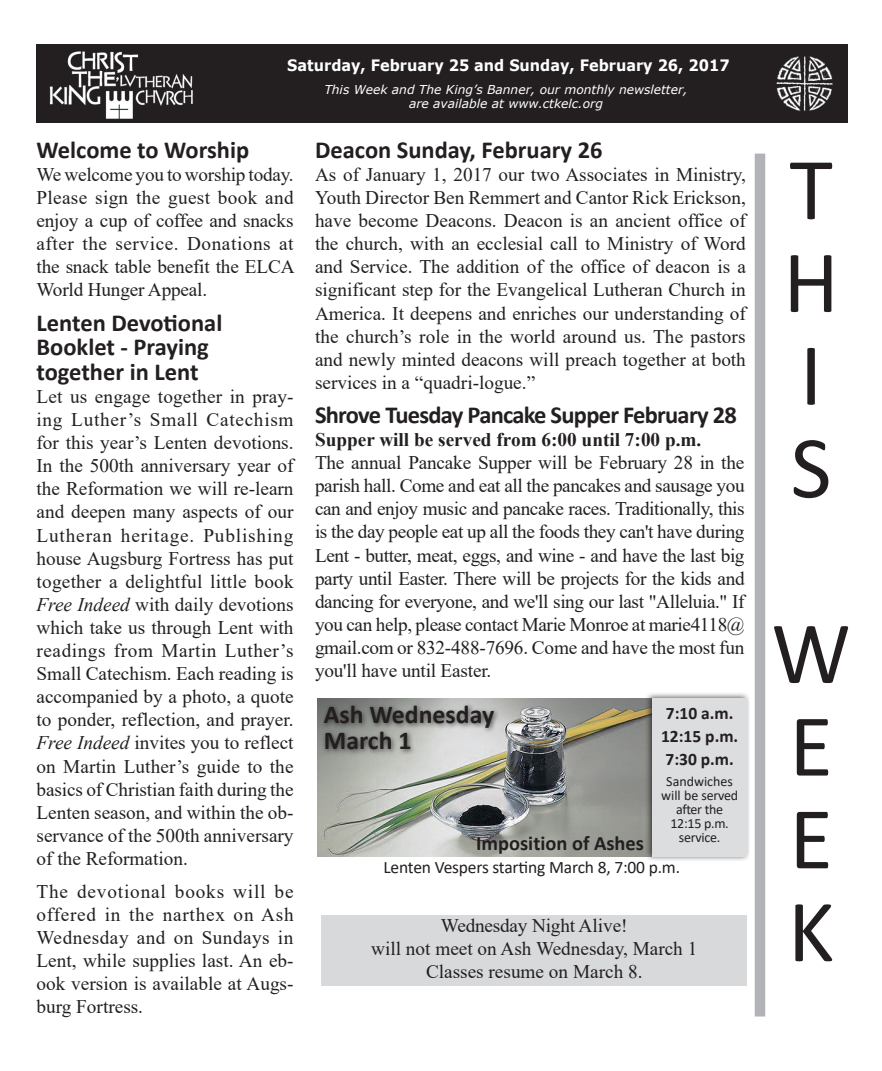
<style>
.page{position:relative;width:882px;height:1071px;background:#fff}
.page>*{position:absolute;margin:0;border:0;box-sizing:border-box;transform-origin:0 0}
.t1{font:89.25px "Calibri";color:#231f20}
.Inside_Heading{font:700 25.72px "Calibri";color:#231f20}
.Inside_Heading-2{font:700 24.5px/24.5px "Calibri";letter-spacing:-.005em;color:#231f20}
.Inside_Heading-3{font:700 24.5px "Calibri";letter-spacing:-.03em;color:#231f20}
.t2{font:700 20.47px "Calibri";color:#231f20}
.t3{font:19.25px/23.1px "Times New Roman";color:#231f20;text-align:justify}
.t4{font:700 19.25px "Times New Roman";color:#231f20}
.t5{font:17.5px "Calibri";letter-spacing:-.01em;color:#231f20}
.t6{font:700 17.5px/22.8px "Calibri";color:#231f20}
.t7{font:700 15.75px "Verdana";color:#fff;scale:.92 1}
.t8{font:14px/14px "Calibri";color:#231f20;text-align:center}
.t9{font:14px/14px "Calibri";letter-spacing:-.02em;color:#231f20;text-align:center}
.t10{font:italic 12.25px/14.7px "Verdana";color:#fff;text-align:center}
.s1{font-style:italic}
</style>
<div class="page">
<div style="left:755px;top:154px;width:10px;height:863px;background:#b2b3b7"></div>
<div style="left:37px;top:44px;width:807px;height:79px;background:#231f20"></div>
<img style="left:49px;top:51px;width:144px;height:68px">
<img style="left:776px;top:44px;width:72px;height:78px">
<div style="left:322px;top:915px;width:425px;height:71px;background:#d8d9db"></div>
<img style="left:318px;top:698px;width:326px;height:158px">
<div style="left:644px;top:692px;width:107px;height:170px;background:#231f20;opacity:.75"></div>
<div style="left:652px;top:698px;width:95px;height:158px;background:#dcdddf"></div>
<div style="left:321px;top:702px;width:179px;height:54px;background:#231f20;opacity:.75"></div>
<p class="t7" style="left:287px;top:54px;width:482px">Saturday, February 25 and Sunday, February 26, 2017</p>
<p class="t10" style="left:324px;top:82px;width:365px">This Week and The King’s Banner, our monthly newsletter, are available at www.ctkelc.org</p>
<p class="Inside_Heading-2" style="left:37px;top:137px;width:214px">Welcome to Worship</p>
<p class="t3" style="left:37px;top:162px;width:260px">We welcome you to worship today.<br>Please sign the guest book and enjoy a cup of coffee and snacks after the service. Donations at the snack table benefit the ELCA World Hunger Appeal.</p>
<p class="Inside_Heading-2" style="left:37px;top:310px;width:187px">Lenten Devotional<br>Booklet - Praying together in Lent</p>
<p class="t3" style="left:37px;top:384px;width:259px">Let us engage together in pray&shy;ing Luther’s Small Catechism for this year’s Lenten devotions.<br>In the 500th anniversary year of the Reformation we will re-learn and deepen many aspects of our Lutheran heritage. Publishing house Augsburg Fortress has put together a delightful little book <span class="s1">Free Indeed</span> with daily devotions which take us through Lent with readings from Martin Luther’s Small Catechism. Each reading is accompanied by a photo, a quote to ponder, reflection, and prayer.<br><span class="s1">Free Indeed</span> invites you to reflect on Martin Luther’s guide to the basics of Christian faith during the Lenten season, and within the ob&shy;servance of the 500th anniversary of the Reformation.</p>
<p class="t3" style="left:37px;top:879px;width:259px">The devotional books will be offered in the narthex on Ash Wednesday and on Sundays in Lent, while supplies last. An eb&shy;ook version is available at Augs&shy;burg Fortress.</p>
<p class="Inside_Heading-2" style="left:315px;top:137px;width:289px">Deacon Sunday, February 26</p>
<p class="t3" style="left:315px;top:162px;width:432px">As of January 1, 2017 our two Associates in Ministry, Youth Director Ben Remmert and Cantor Rick Erickson, have become Deacons. Deacon is an ancient office of the church, with an ecclesial call to Ministry of Word and Service. The addition of the office of deacon is a significant step for the Evangelical Lutheran Church in America. It deepens and enriches our understanding of the church’s role in the world around us. The pastors and newly minted deacons will preach together at both services in a “quadri-logue.”</p>
<p class="Inside_Heading-3" style="left:315px;top:398px;width:423px">Shrove Tuesday Pancake Supper February 28</p>
<p class="t4" style="left:315px;top:426px;width:388px">Supper will be served from 6:00 until 7:00 p.m.</p>
<p class="t3" style="left:315px;top:451px;width:431px">The annual Pancake Supper will be February 28 in the parish hall. Come and eat all the pancakes and sausage you can and enjoy music and pancake races. Traditionally, this is the day people eat up all the foods they can't have during Lent - butter, meat, eggs, and wine - and have the last big party until Easter. There will be projects for the kids and dancing for everyone, and we'll sing our last "Alleluia." If you can help, please contact Marie Monroe at marie4118@ gmail.com or 832-488-7696. Come and have the most fun you'll have until Easter.</p>
<p class="Inside_Heading" style="left:324px;top:696px;width:172px">Ash Wednesday</p>
<p class="Inside_Heading" style="left:324px;top:722px;width:89px">March 1</p>
<p class="t6" style="left:661px;top:702px;width:79px">7:10 a.m.<br>12:15 p.m.<br>7:30 p.m.</p>
<p class="t8" style="left:661px;top:774px;width:78px">Sandwiches will be served after the</p>
<p class="t9" style="left:670px;top:816px;width:60px">12:15 p.m. service.</p>
<p class="t2" style="left:476px;top:829px;width:169px">Imposition of Ashes</p>
<p class="t5" style="left:383px;top:855px;width:298px">Lenten Vespers starting March 8, 7:00 p.m.</p>
<p class="t3" style="left:441px;top:913px;width:188px">Wednesday Night Alive!</p>
<p class="t3" style="left:371px;top:937px;width:328px">will not meet on Ash Wednesday, March 1</p>
<p class="t3" style="left:426px;top:960px;width:218px">Classes resume on March 8.</p>
<p class="t1" style="left:789px;top:127px;width:45px">T</p>
<p class="t1" style="left:783px;top:220px;width:57px">H</p>
<p class="t1" style="left:800px;top:313px;width:24px">I</p>
<p class="t1" style="left:791px;top:406px;width:42px">S</p>
<p class="t1" style="left:771px;top:591px;width:81px">W</p>
<p class="t1" style="left:789px;top:684px;width:45px">E</p>
<p class="t1" style="left:789px;top:777px;width:45px">E</p>
<p class="t1" style="left:788px;top:869px;width:48px">K</p>
</div>
